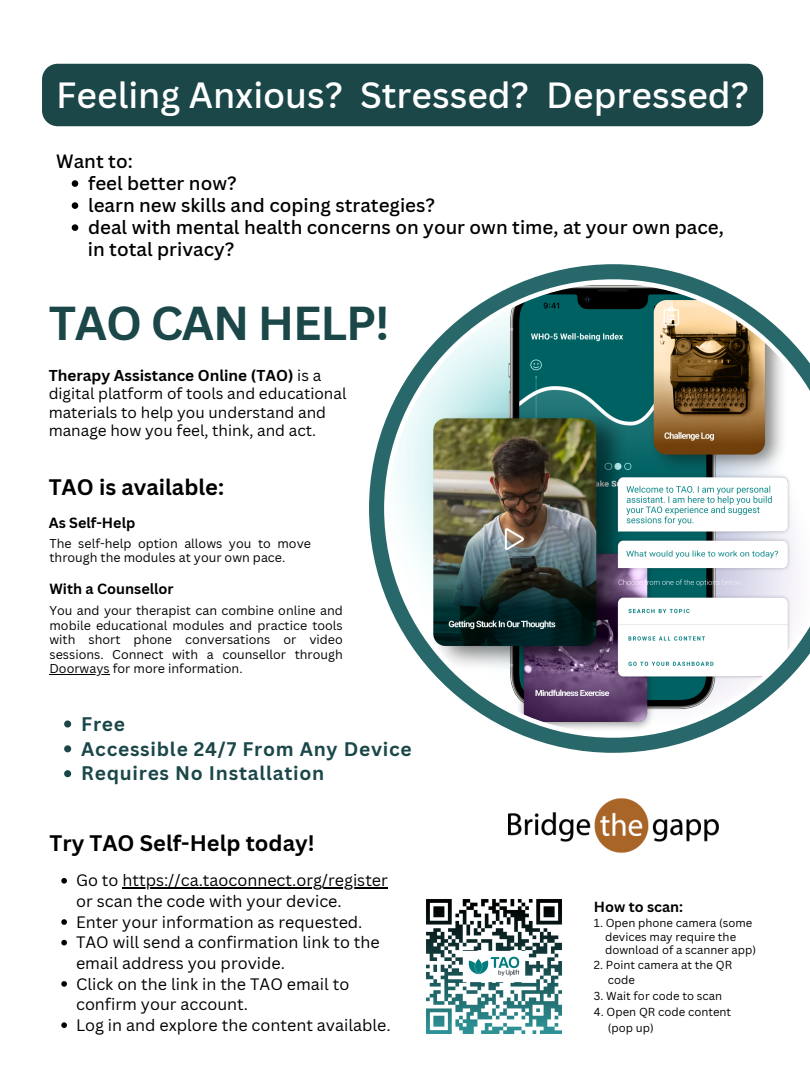
<style>
.page{position:relative;width:810px;height:1080px;background:#fff}
.page>*{position:absolute;margin:0;border:0;box-sizing:border-box;transform-origin:0 0}
.t1{font:700 46.38px "Canva Sans";letter-spacing:-.025em;color:#1b4749}
.t2{font:500 35.5px "Canva Sans";color:#fff}
.t3{font:700 21.88px "Canva Sans";color:#000}
.t4{font:700 19.19px "Canva Sans";letter-spacing:.04em;color:#1b4749}
.t5{font:500 18.75px "Canva Sans";color:#000}
.t6{font:16.12px/20.6px "Canva Sans";color:#000}
.t7{font:15.31px/18.2px "Canva Sans";color:#000}
.t8{font:700 14.38px "Canva Sans";color:#000}
.t9{font:700 14.31px "Canva Sans";color:#000}
.t10{font:12.5px/14.5px "Canva Sans";color:#000;text-align:justify}
.t11{font:11.31px "Canva Sans";color:#000}
.s1{font-weight:700}
</style>
<div class="page">
<svg style="left:72px;top:180px;width:6px;height:7px"></svg>
<svg style="left:72px;top:202px;width:6px;height:7px"></svg>
<svg style="left:72px;top:224px;width:6px;height:7px"></svg>
<img style="left:508px;top:798px;width:211px;height:55px">
<svg style="left:369px;top:264px;width:341px;height:489px"></svg>
<img style="left:389px;top:284px;width:421px;height:449px">
<hr style="left:50px;top:674px;width:60px;height:1px;background:#000">
<svg style="left:61px;top:878px;width:6px;height:6px"></svg>
<hr style="left:122px;top:887px;width:266px;height:2px;background:#000">
<svg style="left:61px;top:919px;width:6px;height:6px"></svg>
<svg style="left:61px;top:940px;width:6px;height:5px"></svg>
<svg style="left:61px;top:981px;width:6px;height:6px"></svg>
<svg style="left:61px;top:1022px;width:6px;height:6px"></svg>
<svg style="left:64px;top:720px;width:7px;height:8px"></svg>
<svg style="left:64px;top:745px;width:7px;height:7px"></svg>
<svg style="left:64px;top:770px;width:7px;height:7px"></svg>
<div style="left:42px;top:64px;width:721px;height:62px;background:#1b4749;border-radius:16px"></div>
<img style="left:426px;top:899px;width:136px;height:135px">
<p class="t2" style="left:56px;top:70px;width:694px">Feeling Anxious? Stressed? Depressed?</p>
<h2 class="t5" style="left:56px;top:148px;width:78px">Want to:</h2>
<h4 class="t5" style="left:88px;top:170px;width:150px">feel better now?</h4>
<p class="t5" style="left:88px;top:192px;width:348px">learn new skills and coping strategies?</p>
<p class="t5" style="left:88px;top:214px;width:637px">deal with mental health concerns on your own time, at your own pace,</p>
<p class="t5" style="left:88px;top:236px;width:148px">in total privacy?</p>
<p class="t1" style="left:49px;top:291px;width:343px">TAO CAN HELP!</p>
<p class="t7" style="left:49px;top:366px;width:299px"><span class="s1">Therapy Assistance Online (TAO)</span> is a digital platform of tools and educational materials to help you understand and manage how you feel, think, and act.</p>
<h1 class="t3" style="left:49px;top:472px;width:177px">TAO is available:</h1>
<p class="t8" style="left:49px;top:512px;width:88px">As Self-Help</p>
<h6 class="t10" style="left:50px;top:536px;width:263px">The self-help option allows you to move through the modules at your own pace.</h6>
<p class="t8" style="left:50px;top:579px;width:126px">With a Counsellor</p>
<h6 class="t10" style="left:50px;top:603px;width:295px">You and your therapist can combine online and mobile educational modules and practice tools with short phone conversations or video sessions. Connect with a counsellor through</h6>
<h3 class="t10" style="left:50px;top:661px;width:195px">Doorways for more information.</h3>
<h3 class="t4" style="left:81px;top:710px;width:45px">Free</h3>
<p class="t4" style="left:81px;top:735px;width:332px">Accessible 24/7 From Any Device</p>
<p class="t4" style="left:81px;top:760px;width:245px">Requires No Installation</p>
<p class="t3" style="left:50px;top:827px;width:267px">Try TAO Self-Help today!</p>
<p class="t6" style="left:76px;top:870px;width:313px">Go to https://ca.taoconnect.org/register</p>
<p class="t6" style="left:76px;top:890px;width:288px">or scan the code with your device.<br>Enter your information as requested.</p>
<p class="t6" style="left:76px;top:932px;width:305px">TAO will send a confirmation link to the</p>
<p class="t6" style="left:76px;top:952px;width:275px">email address you provide.<br>Click on the link in the TAO email to</p>
<p class="t6" style="left:76px;top:994px;width:316px">confirm your account.<br>Log in and explore the content available.</p>
<p class="t9" style="left:594px;top:896px;width:91px">How to scan:</p>
<p class="t11" style="left:594px;top:915px;width:160px">1. Open phone camera (some</p>
<p class="t11" style="left:605px;top:929px;width:133px">devices may require the</p>
<p class="t11" style="left:605px;top:942px;width:152px">download of a scanner app)</p>
<p class="t11" style="left:594px;top:957px;width:140px">2. Point camera at the QR</p>
<p class="t11" style="left:608px;top:972px;width:29px">code</p>
<p class="t11" style="left:594px;top:988px;width:130px">3. Wait for code to scan</p>
<p class="t11" style="left:594px;top:1004px;width:139px">4. Open QR code content</p>
<p class="t11" style="left:608px;top:1020px;width:47px">(pop up)</p>
</div>
